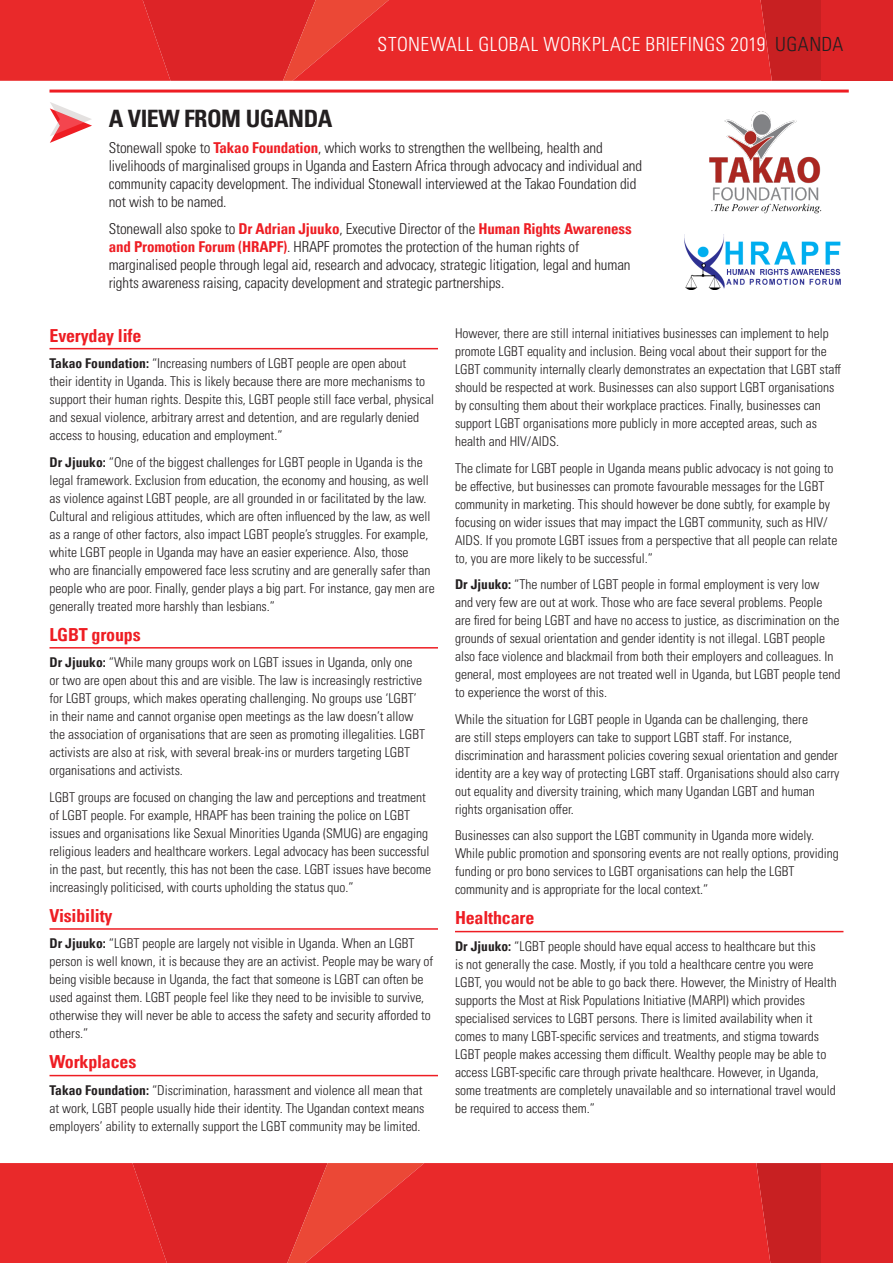
<style>
.page{position:relative;width:893px;height:1263px;background:#fff}
.page>*{position:absolute;margin:0;border:0;box-sizing:border-box;transform-origin:0 0}
.Section_Headers{font:700 condensed 24px "Univers LT Pro";letter-spacing:-.02em;color:#231f20}
.Series_Heading_Inner{font:300 condensed 19.5px "Univers LT Pro";letter-spacing:.02em;color:#fff}
.Interview_Headings{font:700 condensed 18px "Univers LT Pro";letter-spacing:-.01em;color:#ee1d23}
.Case-Study_Bio{font:300 condensed 15px/18px "Univers LT Pro";letter-spacing:-.01em;color:#231f20}
.Interview_text{font:300 condensed 13.5px/18px "Univers LT Pro";color:#231f20}
.s1{color:#231f20}
.s2{font-weight:700;color:#ee1d23}
.s3{font-weight:700}
</style>
<div class="page">
<hr style="left:49px;top:90px;width:800px;height:3px;background:#ee1d23">
<svg style="left:50px;top:102px;width:42px;height:41px"></svg>
<hr style="left:50px;top:348px;width:388px;height:1px;background:#ee1d23">
<hr style="left:50px;top:647px;width:388px;height:1px;background:#ee1d23">
<hr style="left:50px;top:928px;width:388px;height:2px;background:#ee1d23">
<hr style="left:50px;top:1075px;width:388px;height:1px;background:#ee1d23">
<hr style="left:455px;top:931px;width:388px;height:1px;background:#ee1d23">
<svg style="left:0;top:0;width:821px;height:81px;background:#e4292a"></svg>
<div style="left:821px;top:0;width:72px;height:81px;background:#dd2427"></div>
<img style="left:709px;top:111px;width:113px;height:103px">
<img style="left:684px;top:235px;width:157px;height:55px">
<div style="left:770px;top:1163px;width:51px;height:100px;background:#c82022"></div>
<div style="left:424px;top:1163px;width:346px;height:100px;background:#e9292a"></div>
<svg style="left:0;top:1163px;width:424px;height:100px;background:#e42b2a"></svg>
<div style="left:821px;top:1163px;width:72px;height:100px;background:#dd2427"></div>
<p class="Series_Heading_Inner" style="left:378px;top:31px;width:467px">STONEWALL GLOBAL WORKPLACE BRIEFINGS 2019 <span class="s1">UGANDA</span></p>
<p class="Section_Headers" style="left:109px;top:103px;width:225px">A VIEW FROM UGANDA</p>
<p class="Case-Study_Bio" style="left:109px;top:138px;width:535px">Stonewall spoke to <span class="s2">Takao Foundation</span>, which works to strengthen the wellbeing, health and livelihoods of marginalised groups in Uganda and Eastern Africa through advocacy and individual and community capacity development. The individual Stonewall interviewed at the Takao Foundation did not wish to be named.</p>
<p class="Case-Study_Bio" style="left:109px;top:218px;width:524px">Stonewall also spoke to <span class="s2">Dr Adrian Jjuuko</span>, Executive Director of the <span class="s2">Human Rights Awareness and Promotion Forum (HRAPF)</span>. HRAPF promotes the protection of the human rights of marginalised people through legal aid, research and advocacy, strategic litigation, legal and human rights awareness raising, capacity development and strategic partnerships.</p>
<p class="Interview_Headings" style="left:50px;top:324px;width:93px">Everyday life</p>
<p class="Interview_text" style="left:50px;top:354px;width:386px"><span class="s3">Takao Foundation:</span> “Increasing numbers of LGBT people are open about<br>their identity in Uganda. This is likely because there are more mechanisms to support their human rights. Despite this, LGBT people still face verbal, physical and sexual violence, arbitrary arrest and detention, and are regularly denied access to housing, education and employment.”</p>
<p class="Interview_text" style="left:50px;top:452px;width:387px"><span class="s3">Dr Jjuuko:</span> “One of the biggest challenges for LGBT people in Uganda is the legal framework. Exclusion from education, the economy and housing, as well as violence against LGBT people, are all grounded in or facilitated by the law.<br>Cultural and religious attitudes, which are often influenced by the law, as well as a range of other factors, also impact LGBT people’s struggles. For example, white LGBT people in Uganda may have an easier experience. Also, those<br>who are financially empowered face less scrutiny and are generally safer than people who are poor. Finally, gender plays a big part. For instance, gay men are generally treated more harshly than lesbians.”</p>
<p class="Interview_Headings" style="left:50px;top:623px;width:93px">LGBT groups</p>
<p class="Interview_text" style="left:50px;top:653px;width:377px"><span class="s3">Dr Jjuuko:</span> “While many groups work on LGBT issues in Uganda, only one or two are open about this and are visible. The law is increasingly restrictive for LGBT groups, which makes operating challenging. No groups use ‘LGBT’ in their name and cannot organise open meetings as the law doesn’t allow the association of organisations that are seen as promoting illegalities. LGBT activists are also at risk, with several break-ins or murders targeting LGBT organisations and activists.</p>
<p class="Interview_text" style="left:50px;top:787px;width:383px">LGBT groups are focused on changing the law and perceptions and treatment of LGBT people. For example, HRAPF has been training the police on LGBT issues and organisations like Sexual Minorities Uganda (SMUG) are engaging religious leaders and healthcare workers. Legal advocacy has been successful in the past, but recently, this has not been the case. LGBT issues have become increasingly politicised, with courts upholding the status quo.”</p>
<p class="Interview_Headings" style="left:50px;top:904px;width:65px">Visibility</p>
<p class="Interview_text" style="left:50px;top:934px;width:385px"><span class="s3">Dr Jjuuko:</span> “LGBT people are largely not visible in Uganda. When an LGBT person is well known, it is because they are an activist. People may be wary of being visible because in Uganda, the fact that someone is LGBT can often be used against them. LGBT people feel like they need to be invisible to survive, otherwise they will never be able to access the safety and security afforded to others.”</p>
<p class="Interview_Headings" style="left:50px;top:1051px;width:88px">Workplaces</p>
<p class="Interview_text" style="left:50px;top:1080px;width:376px"><span class="s3">Takao Foundation:</span> “Discrimination, harassment and violence all mean that at work, LGBT people usually hide their identity. The Ugandan context means employers’ ability to externally support the LGBT community may be limited.</p>
<p class="Interview_text" style="left:455px;top:324px;width:387px">However, there are still internal initiatives businesses can implement to help promote LGBT equality and inclusion. Being vocal about their support for the LGBT community internally clearly demonstrates an expectation that LGBT staff should be respected at work. Businesses can also support LGBT organisations by consulting them about their workplace practices. Finally, businesses can support LGBT organisations more publicly in more accepted areas, such as health and HIV/AIDS.</p>
<p class="Interview_text" style="left:455px;top:458px;width:384px">The climate for LGBT people in Uganda means public advocacy is not going to be effective, but businesses can promote favourable messages for the LGBT community in marketing. This should however be done subtly, for example by focusing on wider issues that may impact the LGBT community, such as HIV/ AIDS. If you promote LGBT issues from a perspective that all people can relate to, you are more likely to be successful.”</p>
<p class="Interview_text" style="left:455px;top:575px;width:387px"><span class="s3">Dr Jjuuko:</span> “The number of LGBT people in formal employment is very low and very few are out at work. Those who are face several problems. People are fired for being LGBT and have no access to justice, as discrimination on the grounds of sexual orientation and gender identity is not illegal. LGBT people also face violence and blackmail from both their employers and colleagues. In general, most employees are not treated well in Uganda, but LGBT people tend to experience the worst of this.</p>
<p class="Interview_text" style="left:455px;top:709px;width:386px">While the situation for LGBT people in Uganda can be challenging, there<br>are still steps employers can take to support LGBT staff. For instance, discrimination and harassment policies covering sexual orientation and gender identity are a key way of protecting LGBT staff. Organisations should also carry out equality and diversity training, which many Ugandan LGBT and human rights organisation offer.</p>
<p class="Interview_text" style="left:455px;top:826px;width:385px">Businesses can also support the LGBT community in Uganda more widely.<br>While public promotion and sponsoring events are not really options, providing funding or pro bono services to LGBT organisations can help the LGBT community and is appropriate for the local context.”</p>
<p class="Interview_Headings" style="left:455px;top:907px;width:81px">Healthcare</p>
<p class="Interview_text" style="left:455px;top:936px;width:383px"><span class="s3">Dr Jjuuko:</span> “LGBT people should have equal access to healthcare but this<br>is not generally the case. Mostly, if you told a healthcare centre you were LGBT, you would not be able to go back there. However, the Ministry of Health supports the Most at Risk Populations Initiative (MARPI) which provides specialised services to LGBT persons. There is limited availability when it comes to many LGBT-specific services and treatments, and stigma towards LGBT people makes accessing them difficult. Wealthy people may be able to access LGBT-specific care through private healthcare. However, in Uganda, some treatments are completely unavailable and so international travel would be required to access them.”</p>
</div>
